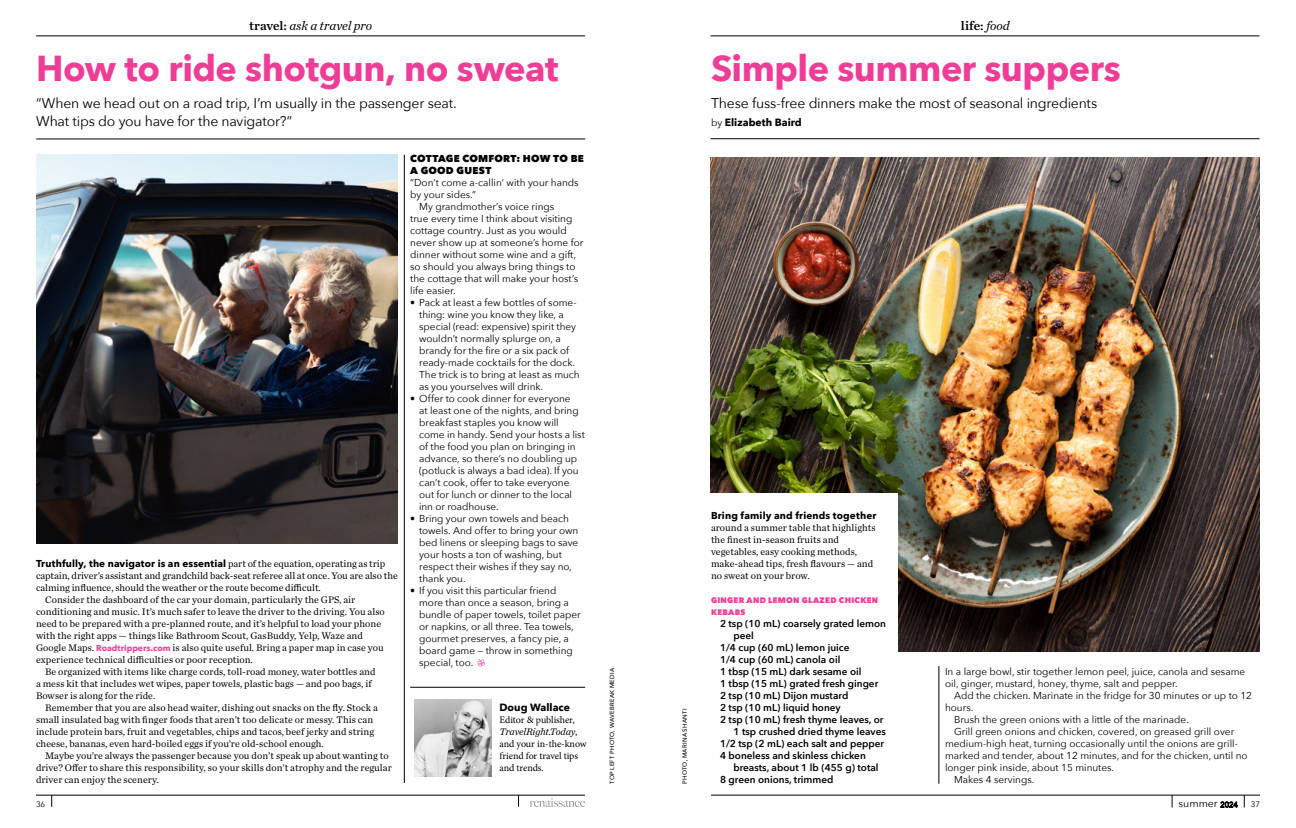
<style>
.page{position:relative;width:1296px;height:828px;background:#fff}
.page>*{position:absolute;margin:0;border:0;box-sizing:border-box;transform-origin:0 0}
.t1{font:700 36px "Avenir Next";letter-spacing:-.015em;color:#ee3d96}
.DEK{font:14px/18px "Avenir Next";letter-spacing:-.015em;color:#000}
.t2{font:italic 13px "Chronicle Text G1";letter-spacing:-.01em;color:#000}
.t3{font:13px "Chronicle Text G1 Semi";color:#000}
.Byline{font:700 10.5px "Avenir Next";color:#000}
.t4{font:10.5px "Avenir Next";color:#000}
.Body_Copy{font:10px/12px "Avenir Next";color:#000}
.Body_Copy-2{font:10px/12px "Chronicle Text G1";letter-spacing:.005em;color:#000}
.Body_Copy_-_No_Indent{font:10px/12px "Chronicle Text G1";letter-spacing:-.005em;color:#000}
.Body_Copy_No_Indent{font:600 10px/12px "Avenir Next";color:#000}
.Body_Copy_No_Indent-2{font:10px/12px "Avenir Next";color:#000}
.Body_Copy_-_No_Indent-2{font:10px/12px "Minion Pro";letter-spacing:-.01em;color:#000}
.t5{font:800 10px/12px "Avenir Next";letter-spacing:.02em;color:#000}
.Body_Copy_-_No_Indent-3{font:800 8px/12px "Avenir Next";letter-spacing:.035em;color:#ee3d96}
.t6{font:8px "Avenir Next";color:#000}
.Gutter_Credit{font:500 6px "Avenir Next";letter-spacing:.04em;color:#000}
.s1{font-family:"Chronicle Text G1 Semi";font-style:normal}
.s2{font-family:"Chronicle Text G1";font-style:italic}
.s3{font-weight:400;font-size:10px}
.s4{font-family:"Avenir Next";font-weight:700}
.s5{font-family:"Avenir Next";font-weight:700;font-size:8.5px;color:#ee3d96}
.s6{font-size:7.5px}
</style>
<div class="page">
<img style="left:36px;top:155px;width:362px;height:389px">
<svg style="left:478px;top:659px;width:7px;height:7px"></svg>
<img style="left:415px;top:699px;width:77px;height:77px">
<img style="left:711px;top:157px;width:549px;height:495px">
<div style="left:700px;top:494px;width:198px;height:233px;background:#fff"></div>
<hr style="left:711px;top:795px;width:549px;height:1px;background:#000">
<svg style="left:1244px;top:795px;width:1px;height:12px"></svg>
<hr style="left:711px;top:36px;width:549px;height:1px;background:#000">
<svg style="left:1172px;top:795px;width:1px;height:12px"></svg>
<hr style="left:36px;top:795px;width:549px;height:1px;background:#000">
<svg style="left:518px;top:795px;width:1px;height:12px"></svg>
<svg style="left:52px;top:795px;width:1px;height:12px"></svg>
<svg style="left:530px;top:798px;width:55px;height:9px"></svg>
<hr style="left:36px;top:36px;width:549px;height:1px;background:#000">
<hr style="left:36px;top:139px;width:549px;height:1px;background:#000">
<hr style="left:410px;top:687px;width:175px;height:1px;background:#000">
<hr style="left:404px;top:155px;width:1px;height:628px;background:#000">
<hr style="left:711px;top:139px;width:549px;height:1px;background:#000">
<hr style="left:939px;top:666px;width:1px;height:118px;background:#000">
<h3 class="t2" style="left:249px;top:16px;width:125px"><span class="s1">travel:</span> ask a travel pro</h3>
<p class="t1" style="left:36px;top:37px;width:524px">How to ride shotgun, no sweat</p>
<p class="DEK" style="left:36px;top:94px;width:422px">“When we head out on a road trip, I’m usually in the passenger seat.<br>What tips do you have for the navigator?”</p>
<h3 class="t3" style="left:961px;top:15px;width:50px">life: <span class="s2">food</span></h3>
<p class="t1" style="left:711px;top:37px;width:411px">Simple summer suppers</p>
<p class="DEK" style="left:711px;top:94px;width:388px">These fuss-free dinners make the most of seasonal ingredients</p>
<p class="Byline" style="left:711px;top:113px;width:92px"><span class="s3">by</span> Elizabeth Baird</p>
<p class="t5" style="left:410px;top:152px;width:175px">COTTAGE COMFORT: HOW TO BE<br>A GOOD GUEST</p>
<p class="Body_Copy_No_Indent-2" style="left:410px;top:176px;width:170px">“Don’t come a-callin’ with your hands by your sides.”</p>
<p class="Body_Copy" style="left:410px;top:200px;width:175px;text-indent:9px">My grandmother’s voice rings<br>true every time I think about visiting cottage country. Just as you would never show up at someone’s home for dinner without some wine and a gift, so should you always bring things to the cottage that will make your host’s life easier.</p>
<p class="Body_Copy" style="left:419px;top:296px;width:162px;text-indent:-9px">• Pack at least a few bottles of some&shy;thing: wine you know they like, a special (read: expensive) spirit they wouldn’t normally splurge on, a brandy for the fire or a six pack of ready-made cocktails for the dock.<br>The trick is to bring at least as much as you yourselves will drink.</p>
<p class="Body_Copy" style="left:419px;top:392px;width:167px;text-indent:-9px">• Offer to cook dinner for everyone<br>at least one of the nights, and bring breakfast staples you know will come in handy. Send your hosts a list of the food you plan on bringing in advance, so there’s no doubling up (potluck is always a bad idea). If you can’t cook, offer to take everyone out for lunch or dinner to the local inn or roadhouse.</p>
<p class="Body_Copy" style="left:419px;top:512px;width:161px;text-indent:-9px">• Bring your own towels and beach towels. And offer to bring your own bed linens or sleeping bags to save your hosts a ton of washing, but respect their wishes if they say no, thank you.</p>
<p class="Body_Copy" style="left:419px;top:584px;width:163px;text-indent:-9px">• If you visit this particular friend more than once a season, bring a bundle of paper towels, toilet paper or napkins, or all three. Tea towels, gourmet preserves, a fancy pie, a board game — throw in something special, too.</p>
<p class="Byline" style="left:500px;top:698px;width:72px">Doug Wallace</p>
<p class="Body_Copy_-_No_Indent-2" style="left:500px;top:714px;width:89px">Editor &amp; publisher,<br><span class="s2">TravelRight.Today</span>, and your in-the-know friend for travel tips and trends.</p>
<p class="Body_Copy_-_No_Indent" style="left:711px;top:509px;width:167px"><span class="s4">Bring family and friends together </span>around a summer table that highlights the finest in-season fruits and vegetables, easy cooking methods, make-ahead tips, fresh flavours — and no sweat on your brow.</p>
<p class="Body_Copy_-_No_Indent-3" style="left:711px;top:594px;width:169px">GINGER AND LEMON GLAZED CHICKEN<br>KEBABS</p>
<p class="Body_Copy_No_Indent" style="left:734px;top:617px;width:154px;text-indent:-14px">2 tsp (10 mL) coarsely grated lemon peel</p>
<p class="Body_Copy_No_Indent" style="left:720px;top:641px;width:131px">1/4 cup (60 mL) lemon juice</p>
<p class="Body_Copy_No_Indent" style="left:720px;top:653px;width:122px">1/4 cup (60 mL) canola oil</p>
<p class="Body_Copy_No_Indent" style="left:720px;top:665px;width:143px">1 tbsp (15 mL) dark sesame oil</p>
<p class="Body_Copy_No_Indent" style="left:720px;top:677px;width:160px">1 tbsp (15 mL) grated fresh ginger</p>
<p class="Body_Copy_No_Indent" style="left:720px;top:689px;width:130px">2 tsp (10 mL) Dijon mustard</p>
<p class="Body_Copy_No_Indent" style="left:720px;top:701px;width:122px">2 tsp (10 mL) liquid honey</p>
<p class="Body_Copy_No_Indent" style="left:720px;top:713px;width:167px;text-align:right">2 tsp (10 mL) fresh thyme leaves, or<br>1 tsp crushed dried thyme leaves</p>
<p class="Body_Copy_No_Indent" style="left:720px;top:737px;width:166px">1/2 tsp (2 mL) each salt and pepper</p>
<p class="Body_Copy_No_Indent" style="left:734px;top:749px;width:147px;text-indent:-14px">4 boneless and skinless chicken breasts, about 1 lb (455 g) total</p>
<p class="Body_Copy_No_Indent" style="left:720px;top:773px;width:115px">8 green onions, trimmed</p>
<p class="Body_Copy_-_No_Indent" style="left:36px;top:557px;width:363px"><span class="s4">Truthfully, the navigator is an essential</span> part of the equation, operating as trip captain, driver’s assistant and grandchild back-seat referee all at once. You are also the calming influence, should the weather or the route become difficult.</p>
<p class="Body_Copy-2" style="left:36px;top:593px;width:350px;text-indent:9px">Consider the dashboard of the car your domain, particularly the GPS, air conditioning and music. It’s much safer to leave the driver to the driving. You also need to be prepared with a pre-planned route, and it’s helpful to load your phone with the right apps — things like Bathroom Scout, GasBuddy, Yelp, Waze and Google Maps. <span class="s5">Roadtrippers.com</span> is also quite useful. Bring a paper map in case you experience technical difficulties or poor reception.</p>
<p class="Body_Copy-2" style="left:36px;top:665px;width:341px;text-indent:9px">Be organized with items like charge cords, toll-road money, water bottles and a mess kit that includes wet wipes, paper towels, plastic bags — and poo bags, if<br>Bowser is along for the ride.</p>
<p class="Body_Copy-2" style="left:36px;top:701px;width:343px;text-indent:9px">Remember that you are also head waiter, dishing out snacks on the fly. Stock a small insulated bag with finger foods that aren’t too delicate or messy. This can include protein bars, fruit and vegetables, chips and tacos, beef jerky and string cheese, bananas, even hard-boiled eggs if you’re old-school enough.</p>
<p class="Body_Copy-2" style="left:36px;top:749px;width:357px;text-indent:9px">Maybe you’re always the passenger because you don’t speak up about wanting to drive? Offer to share this responsibility, so your skills don’t atrophy and the regular driver can enjoy the scenery.</p>
<p class="Body_Copy_No_Indent-2" style="left:945px;top:665px;width:302px">In a large bowl, stir together lemon peel, juice, canola and sesame oil, ginger, mustard, honey, thyme, salt and pepper.</p>
<p class="Body_Copy" style="left:945px;top:689px;width:309px;text-indent:9px">Add the chicken. Marinate in the fridge for 30 minutes or up to 12 hours.</p>
<p class="Body_Copy" style="left:954px;top:713px;width:236px">Brush the green onions with a little of the marinade.</p>
<p class="Body_Copy" style="left:945px;top:725px;width:304px;text-indent:9px">Grill green onions and chicken, covered, on greased grill over medium-high heat, turning occasionally until the onions are grill&shy;marked and tender, about 12 minutes, and for the chicken, until no longer pink inside, about 15 minutes.</p>
<p class="Body_Copy" style="left:954px;top:773px;width:82px">Makes 4 servings.</p>
<p class="t6" style="left:1251px;top:798px;width:11px">37</p>
<p class="Gutter_Credit" style="left:607px;top:784px;width:117px;rotate:-90deg">TOP LEFT PHOTO, WAVEBREAK MEDIA</p>
<p class="Gutter_Credit" style="left:680px;top:784px;width:77px;rotate:-90deg">PHOTO, MARINA SHANTI</p>
<p class="t6" style="left:36px;top:798px;width:11px">36</p>
<p class="t4" style="left:1179px;top:795px;width:61px">summer <span class="s6">2024</span></p>
</div>
